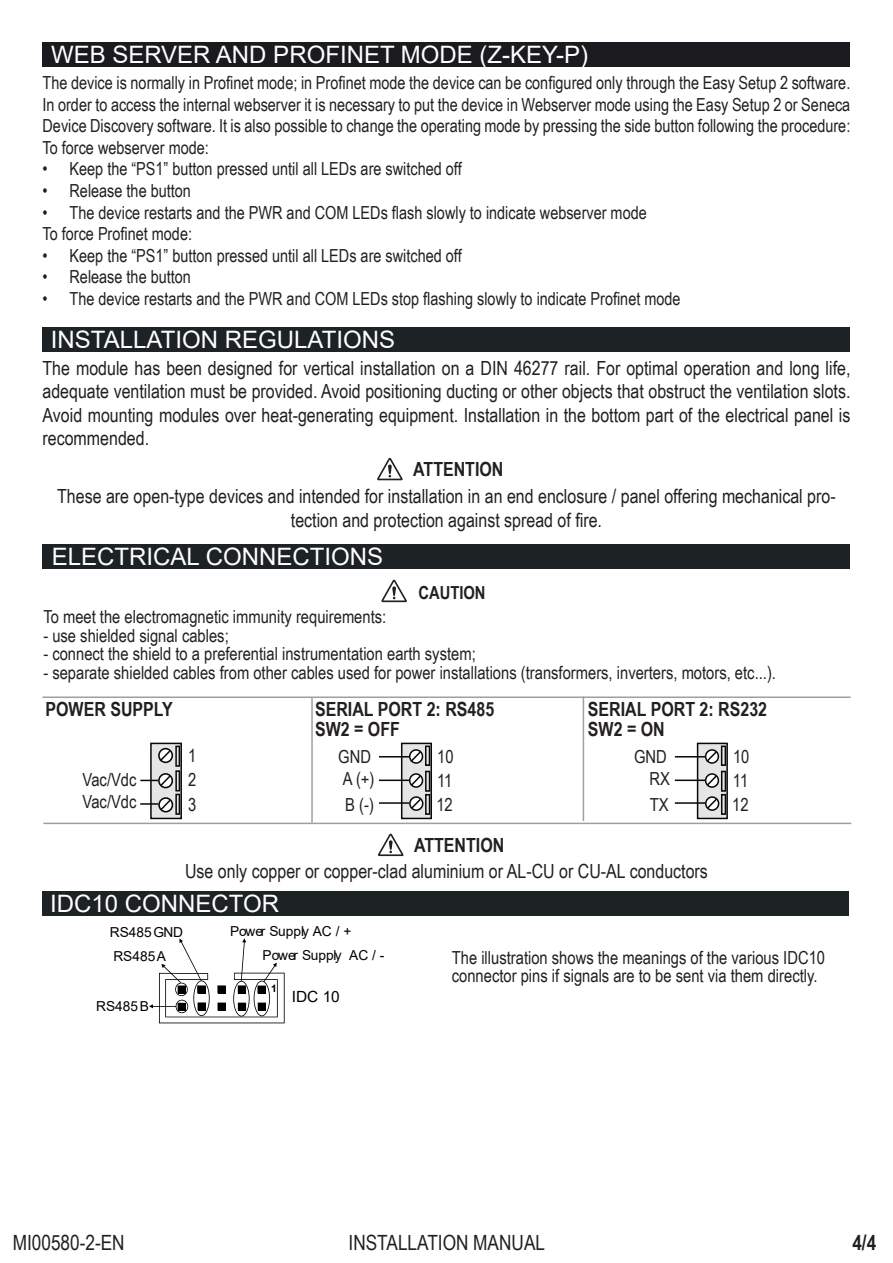
<style>
.page{position:relative;width:893px;height:1263px;background:#fff}
.page>*{position:absolute;margin:0;border:0;box-sizing:border-box;transform-origin:0 0}
.t1{font:24px "Arial";color:#fff}
.t2{font:21px "Arial Narrow";color:#231f20}
.t3{font:700 21px "Arial Narrow";color:#231f20}
.t4{font:19.5px/23.4px "Arial Narrow";color:#231f20;text-align:justify}
.t5{font:700 19.5px/19.5px "Arial Narrow";color:#231f20}
.t6{font:18px/21.6px "Arial Narrow";color:#231f20;text-align:justify}
.t7{font:700 18px "Arial Narrow";color:#231f20}
.t8{font:15.45px "Arial";color:#000001}
.t9{font:13.65px/24px "Arial";color:#000001}
.t10{font:700 10.35px "Arial";color:#000001}
</style>
<div class="page">
<div style="left:43px;top:327px;width:807px;height:24px;background:#1d2225"></div>
<svg style="left:377px;top:458px;width:26px;height:22px"></svg>
<div style="left:43px;top:544px;width:807px;height:24px;background:#1d2225"></div>
<svg style="left:381px;top:580px;width:26px;height:22px"></svg>
<div style="left:401px;top:743px;width:31px;height:76px;background:#e5e5e5;border:2px solid #06080c"></div>
<div style="left:425px;top:745px;width:5px;height:21px;border:2px solid #06080c"></div>
<div style="left:425px;top:771px;width:5px;height:21px;border:2px solid #06080c"></div>
<div style="left:425px;top:794px;width:5px;height:21px;border:2px solid #06080c"></div>
<div style="left:409px;top:749px;width:14px;height:15px;border:2px solid #06080c;border-radius:50%"></div>
<div style="left:409px;top:796px;width:14px;height:15px;border:2px solid #06080c;border-radius:50%"></div>
<svg style="left:379px;top:750px;width:44px;height:60px"></svg>
<div style="left:697px;top:743px;width:31px;height:76px;background:#e5e5e5;border:2px solid #06080c"></div>
<div style="left:721px;top:745px;width:5px;height:21px;border:2px solid #06080c"></div>
<div style="left:721px;top:771px;width:5px;height:21px;border:2px solid #06080c"></div>
<div style="left:721px;top:794px;width:5px;height:21px;border:2px solid #06080c"></div>
<div style="left:705px;top:749px;width:14px;height:15px;border:2px solid #06080c;border-radius:50%"></div>
<div style="left:705px;top:773px;width:14px;height:15px;border:2px solid #06080c;border-radius:50%"></div>
<div style="left:705px;top:796px;width:14px;height:15px;border:2px solid #06080c;border-radius:50%"></div>
<svg style="left:674px;top:750px;width:44px;height:60px"></svg>
<div style="left:150px;top:743px;width:32px;height:76px;background:#e5e5e5;border:2px solid #06080c"></div>
<div style="left:175px;top:746px;width:5px;height:21px;border:2px solid #06080c"></div>
<div style="left:175px;top:770px;width:5px;height:21px;border:2px solid #06080c"></div>
<div style="left:175px;top:794px;width:5px;height:21px;border:2px solid #06080c"></div>
<div style="left:158px;top:748px;width:15px;height:15px;border:2px solid #06080c;border-radius:50%"></div>
<div style="left:158px;top:773px;width:15px;height:15px;border:2px solid #06080c;border-radius:50%"></div>
<div style="left:158px;top:797px;width:15px;height:15px;border:2px solid #06080c;border-radius:50%"></div>
<svg style="left:140px;top:749px;width:32px;height:63px"></svg>
<hr style="left:43px;top:696px;width:807px;height:2px;background:#9da0a1">
<hr style="left:311px;top:698px;width:2px;height:125px;background:#9da0a1">
<hr style="left:583px;top:696px;width:1px;height:125px;background:#9da0a1">
<hr style="left:43px;top:823px;width:808px;height:1px;background:#9da0a1">
<svg style="left:378px;top:834px;width:25px;height:22px"></svg>
<div style="left:43px;top:43px;width:807px;height:24px;background:#1b1a1f"></div>
<div style="left:43px;top:891px;width:806px;height:24px;background:#1d2225"></div>
<svg style="left:149px;top:938px;width:136px;height:85px"></svg>
<h1 class="t1" style="left:51px;top:38px;width:538px">WEB SERVER AND PROFINET MODE (Z-KEY-P)</h1>
<p class="t6" style="left:43px;top:71px;width:809px">The device is normally in Profinet mode; in Profinet mode the device can be configured only through the Easy Setup 2 software.<br>In order to access the internal webserver it is necessary to put the device in Webserver mode using the Easy Setup 2 or Seneca Device Discovery software. It is also possible to change the operating mode by pressing the side button following the procedure:<br>To force webserver mode:</p>
<p class="t6" style="left:43px;top:157px;width:421px">• Keep the “PS1” button pressed until all LEDs are switched off</p>
<p class="t6" style="left:43px;top:179px;width:150px">• Release the button</p>
<p class="t6" style="left:43px;top:201px;width:606px">• The device restarts and the PWR and COM LEDs flash slowly to indicate webserver mode<br>To force Profinet mode:</p>
<p class="t6" style="left:43px;top:244px;width:421px">• Keep the “PS1” button pressed until all LEDs are switched off</p>
<p class="t6" style="left:43px;top:265px;width:150px">• Release the button</p>
<p class="t6" style="left:43px;top:287px;width:640px">• The device restarts and the PWR and COM LEDs stop flashing slowly to indicate Profinet mode</p>
<h1 class="t1" style="left:51px;top:323px;width:346px">INSTALLATION REGULATIONS</h1>
<p class="t4" style="left:43px;top:355px;width:809px">The module has been designed for vertical installation on a DIN 46277 rail. For optimal operation and long life, adequate ventilation must be provided. Avoid positioning ducting or other objects that obstruct the ventilation slots.<br>Avoid mounting modules over heat-generating equipment. Installation in the bottom part of the electrical panel is recommended.</p>
<p class="t5" style="left:413px;top:459px;width:92px">ATTENTION</p>
<p class="t4" style="left:57px;top:484px;width:780px;text-align:center">These are open-type devices and intended for installation in an end enclosure / panel offering mechanical pro&shy;tection and protection against spread of fire.</p>
<h1 class="t1" style="left:52px;top:540px;width:333px">ELECTRICAL CONNECTIONS</h1>
<p class="t7" style="left:418px;top:579px;width:69px">CAUTION</p>
<p class="t6" style="left:43px;top:605px;width:344px">To meet the electromagnetic immunity requirements:</p>
<p class="t6" style="left:43px;top:624px;width:187px">- use shielded signal cables;</p>
<p class="t6" style="left:43px;top:642px;width:434px">- connect the shield to a preferential instrumentation earth system;</p>
<p class="t6" style="left:43px;top:661px;width:734px">- separate shielded cables from other cables used for power installations (transformers, inverters, motors, etc...).</p>
<p class="t5" style="left:46px;top:698px;width:129px">POWER SUPPLY</p>
<p class="t5" style="left:315px;top:698px;width:181px">SERIAL PORT 2: RS485<br>SW2 = OFF</p>
<p class="t5" style="left:588px;top:698px;width:181px">SERIAL PORT 2: RS232<br>SW2 = ON</p>
<p class="t6" style="left:83px;top:768px;width:55px">Vac/Vdc<br>Vac/Vdc</p>
<p class="t6" style="left:188px;top:742px;width:10px;line-height:24.6px">1<br>2<br>3</p>
<p class="t6" style="left:338px;top:744px;width:38px;line-height:22.8px">GND<br>A (+)</p>
<p class="t6" style="left:345px;top:793px;width:30px">B (-)</p>
<p class="t6" style="left:436px;top:743px;width:19px;line-height:24.5px">10<br>11<br>12</p>
<p class="t5" style="left:414px;top:834px;width:92px">ATTENTION</p>
<p class="t6" style="left:634px;top:744px;width:37px;line-height:22.8px;text-align:right">GND<br>RX</p>
<p class="t6" style="left:650px;top:793px;width:20px">TX</p>
<p class="t4" style="left:185px;top:859px;width:524px">Use only copper or copper-clad aluminium or AL-CU or CU-AL conductors</p>
<p class="t6" style="left:732px;top:743px;width:19px;line-height:24.5px">10<br>11<br>12</p>
<h1 class="t1" style="left:50px;top:887px;width:230px">IDC10 CONNECTOR</h1>
<p class="t9" style="left:110px;top:920px;width:75px">RS485 GND<br>RS485 A</p>
<p class="t9" style="left:96px;top:994px;width:54px">RS485 B</p>
<p class="t9" style="left:263px;top:919px;width:123px;text-indent:-33px">Power Supply AC / +<br>Power Supply AC / -</p>
<p class="t8" style="left:292px;top:986px;width:50px">IDC 10</p>
<p class="t10" style="left:271px;top:981px;width:7px">1</p>
<p class="t6" style="left:452px;top:948px;width:375px;line-height:18px">The illustration shows the meanings of the various IDC10 connector pins if signals are to be sent via them directly.</p>
<p class="t2" style="left:13px;top:1227px;width:113px">MI00580-2-EN</p>
<p class="t2" style="left:349px;top:1227px;width:198px">INSTALLATION MANUAL</p>
<p class="t3" style="left:852px;top:1227px;width:25px">4/4</p>
</div>
